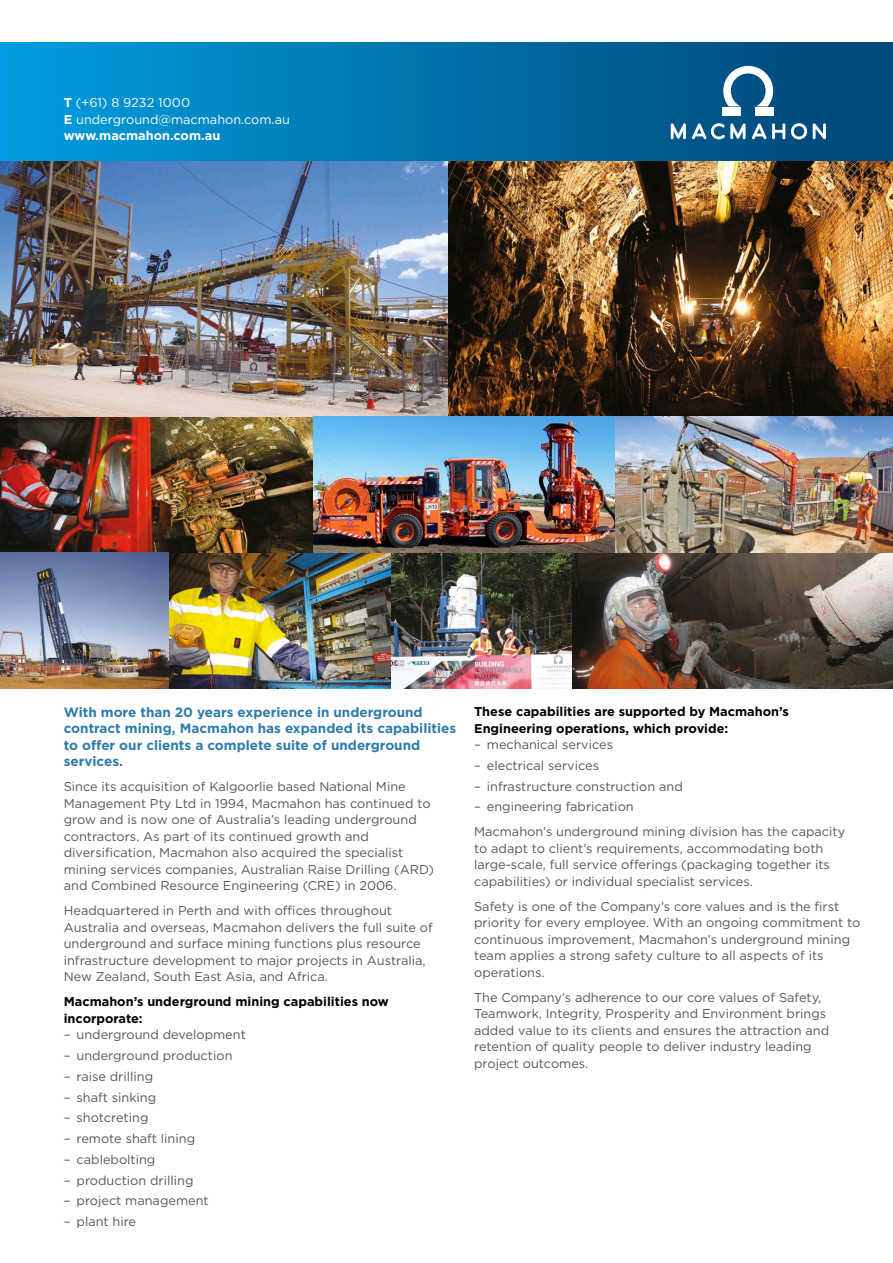
<style>
.page{position:relative;width:893px;height:1263px;background:#fff}
.page>*{position:absolute;margin:0;border:0;box-sizing:border-box;transform-origin:0 0}
.t1{font:700 13.5px/16.5px "Gotham";color:#2d7cab}
.t2{font:12.75px/16.5px "Gotham";color:#565655}
.t3{font:700 12.75px/16.5px "Gotham";color:#000}
.t4{font:12.75px/16.5px "Gotham";color:#fff}
.s1{font-weight:700}
</style>
<div class="page">
<img style="left:571px;top:553px;width:322px;height:136px">
<img style="left:169px;top:553px;width:222px;height:136px">
<img style="left:0;top:162px;width:893px;height:391px">
<div style="left:0;top:43px;width:893px;height:119px;background:linear-gradient(to right,#009dde,#014575)"></div>
<svg style="left:671px;top:123px;width:15px;height:16px"></svg>
<svg style="left:692px;top:123px;width:53px;height:16px"></svg>
<svg style="left:752px;top:123px;width:14px;height:16px"></svg>
<svg style="left:772px;top:123px;width:13px;height:16px"></svg>
<svg style="left:791px;top:123px;width:16px;height:16px"></svg>
<svg style="left:813px;top:123px;width:13px;height:16px"></svg>
<svg style="left:723px;top:66px;width:50px;height:40px"></svg>
<div style="left:756px;top:107px;width:18px;height:8px;background:#fff"></div>
<div style="left:722px;top:107px;width:19px;height:8px;background:#fff"></div>
<img style="left:391px;top:553px;width:180px;height:136px">
<img style="left:0;top:553px;width:169px;height:136px">
<p class="t4" style="left:64px;top:94px;width:228px"><span class="s1">T</span> (+61) 8 9232 1000<br><span class="s1">E</span> underground@macmahon.com.au <span class="s1">www.macmahon.com.au</span></p>
<p class="t1" style="left:64px;top:704px;width:394px">With more than 20 years experience in underground contract mining, Macmahon has expanded its capabilities to offer our clients a complete suite of underground services.</p>
<p class="t2" style="left:64px;top:778px;width:372px">Since its acquisition of Kalgoorlie based National Mine Management Pty Ltd in 1994, Macmahon has continued to grow and is now one of Australia’s leading underground contractors. As part of its continued growth and diversification, Macmahon also acquired the specialist mining services companies, Australian Raise Drilling (ARD) and Combined Resource Engineering (CRE) in 2006.</p>
<p class="t2" style="left:64px;top:902px;width:371px">Headquartered in Perth and with offices throughout Australia and overseas, Macmahon delivers the full suite of underground and surface mining functions plus resource infrastructure development to major projects in Australia, New Zealand, South East Asia, and Africa.</p>
<p class="t3" style="left:64px;top:993px;width:327px">Macmahon’s underground mining capabilities now incorporate:</p>
<p class="t2" style="left:64px;top:1026px;width:184px">– underground development</p>
<p class="t2" style="left:64px;top:1047px;width:170px">– underground production</p>
<p class="t2" style="left:64px;top:1068px;width:91px">– raise drilling</p>
<p class="t2" style="left:64px;top:1088px;width:94px">– shaft sinking</p>
<p class="t2" style="left:64px;top:1109px;width:86px">– shotcreting</p>
<p class="t2" style="left:64px;top:1130px;width:133px">– remote shaft lining</p>
<p class="t2" style="left:64px;top:1151px;width:93px">– cablebolting</p>
<p class="t2" style="left:64px;top:1171px;width:131px">– production drilling</p>
<p class="t2" style="left:64px;top:1192px;width:146px">– project management</p>
<p class="t2" style="left:64px;top:1213px;width:74px">– plant hire</p>
<p class="t3" style="left:474px;top:703px;width:316px">These capabilities are supported by Macmahon’s<br>Engineering operations, which provide:</p>
<p class="t2" style="left:474px;top:736px;width:140px">– mechanical services</p>
<p class="t2" style="left:474px;top:757px;width:126px">– electrical services</p>
<p class="t2" style="left:474px;top:778px;width:210px">– infrastructure construction and</p>
<p class="t2" style="left:474px;top:794px;width:373px;line-height:25px">– engineering fabrication<br>Macmahon’s underground mining division has the capacity</p>
<p class="t2" style="left:474px;top:840px;width:357px">to adapt to client’s requirements, accommodating both large-scale, full service offerings (packaging together its capabilities) or individual specialist services.</p>
<p class="t2" style="left:474px;top:898px;width:388px">Safety is one of the Company’s core values and is the first priority for every employee. With an ongoing commitment to continuous improvement, Macmahon’s underground mining team applies a strong safety culture to all aspects of its operations.</p>
<p class="t2" style="left:474px;top:989px;width:357px">The Company’s adherence to our core values of Safety, Teamwork, Integrity, Prosperity and Environment brings added value to its clients and ensures the attraction and retention of quality people to deliver industry leading project outcomes.</p>
</div>
